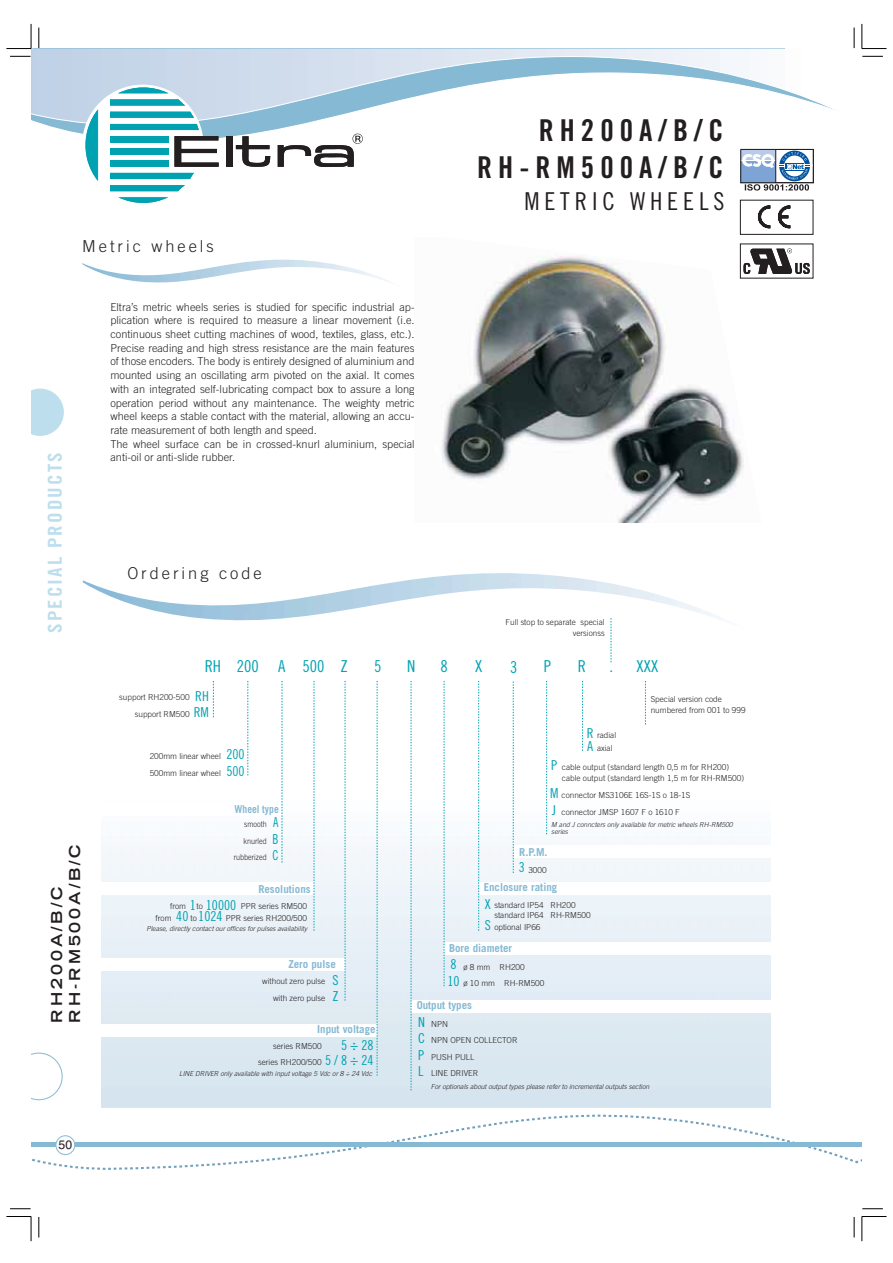
<style>
.page{position:relative;width:893px;height:1263px;background:#fff}
.page>*{position:absolute;margin:0;border:0;box-sizing:border-box;transform-origin:0 0}
.t1{font:30.15px/36.2px "Trade Gothic Bold Cond Twenty";letter-spacing:.2em;color:#231f20;text-align:right}
.t2{font:24.6px "Trade Gothic Cond Eighteen";letter-spacing:.2em;color:#231f20}
.t3{font:19.2px "Trade Gothic Bold Cond Twenty";letter-spacing:.1em;color:#bcdeed;scale:1.1 1}
.t4{font:300 16.5px "Trade Gothic";letter-spacing:.18em;color:#231f20}
.t5{font:16.5px "Trade Gothic Cond Eighteen";color:#00a2b2}
.t6{font:700 expanded 15px/18px "Trade Gothic LH";letter-spacing:.2em;color:#231f20}
.t7{font:13.65px/16.5px "Trade Gothic Cond Eighteen";color:#00a2b2}
.t8{font:13.65px/16.5px "Trade Gothic Cond Eighteen";color:#00a2b2;text-align:justify;scale:.88 1}
.t9{font:12.3px "Helvetica";color:#231f20}
.t10{font:300 10.95px/13.6px "Trade Gothic";color:#231f20}
.t11{font:700 10.95px "Trade Gothic";color:#85b9d4}
.t12{font:700 10.95px "Trade Gothic";color:#85b9d4;scale:.88 1}
.t13{font:300 8.25px/16.4px "Trade Gothic";color:#231f20}
.t14{font:300 8.25px/16.5px "Trade Gothic";color:#231f20;text-align:right;scale:.88 1}
.t15{font:italic 300 6.9px/6.9px "Trade Gothic";color:#231f20}
.s1{font-family:"Trade Gothic Cond Eighteen";font-weight:400;font-size:13.65px;color:#00a2b2}
</style>
<div class="page">
<svg style="left:31px;top:49px;width:803px;height:106px"></svg>
<div style="left:82px;top:85px;width:121px;height:121px;background:#fff;border-radius:50%"></div>
<svg style="left:119px;top:197px;width:49px;height:6px"></svg>
<svg style="left:110px;top:185px;width:75px;height:6px"></svg>
<div style="left:110px;top:161px;width:58px;height:6px;background:#00a2b2"></div>
<svg style="left:110px;top:173px;width:84px;height:6px"></svg>
<div style="left:110px;top:148px;width:58px;height:7px;background:#00a2b2"></div>
<div style="left:110px;top:136px;width:58px;height:6px;background:#00a2b2"></div>
<svg style="left:110px;top:124px;width:89px;height:6px"></svg>
<svg style="left:110px;top:112px;width:84px;height:6px"></svg>
<svg style="left:110px;top:99px;width:75px;height:7px"></svg>
<svg style="left:118px;top:86px;width:50px;height:7px"></svg>
<svg style="left:81px;top:110px;width:17px;height:71px"></svg>
<svg style="left:236px;top:136px;width:34px;height:31px"></svg>
<div style="left:226px;top:136px;width:6px;height:31px;background:#231f20"></div>
<svg style="left:174px;top:136px;width:45px;height:31px"></svg>
<svg style="left:278px;top:134px;width:85px;height:33px"></svg>
<svg style="left:31px;top:1114px;width:822px;height:56px"></svg>
<div style="left:32px;top:1142px;width:822px;height:5px;background:#85b9d4"></div>
<div style="left:55px;top:1135px;width:20px;height:20px;background:#fff;border:1px solid #85b9d4;border-radius:50%"></div>
<svg style="left:31px;top:1053px;width:31px;height:47px"></svg>
<svg style="left:740px;top:244px;width:73px;height:35px"></svg>
<svg style="left:739px;top:148px;width:75px;height:43px"></svg>
<div style="left:740px;top:200px;width:73px;height:35px;border:1px solid #231f20"></div>
<svg style="left:757px;top:205px;width:34px;height:24px"></svg>
<svg style="left:768px;top:249px;width:41px;height:25px"></svg>
<svg style="left:31px;top:389px;width:33px;height:47px;background:#c6e3ef"></svg>
<img style="left:101px;top:643px;width:669px;height:464px">
<img style="left:82px;top:259px;width:309px;height:24px">
<img style="left:83px;top:573px;width:640px;height:61px">
<img style="left:441px;top:243px;width:327px;height:279px">
<svg style="left:645px;top:681px;width:1px;height:43px"></svg>
<svg style="left:213px;top:681px;width:1px;height:36px"></svg>
<svg style="left:546px;top:681px;width:1px;height:153px"></svg>
<svg style="left:582px;top:681px;width:1px;height:70px"></svg>
<div style="left:94px;top:958px;width:251px;height:13px;background:#fff"></div>
<div style="left:444px;top:943px;width:334px;height:12px;background:#fff"></div>
<svg style="left:444px;top:681px;width:1px;height:305px"></svg>
<div style="left:411px;top:1000px;width:365px;height:13px;background:#fff"></div>
<svg style="left:411px;top:681px;width:1px;height:409px"></svg>
<div style="left:94px;top:882px;width:220px;height:13px;background:#fff"></div>
<div style="left:70px;top:1024px;width:307px;height:13px;background:#fff"></div>
<svg style="left:247px;top:681px;width:1px;height:94px"></svg>
<svg style="left:610px;top:618px;width:1px;height:44px"></svg>
<svg style="left:314px;top:681px;width:1px;height:250px"></svg>
<svg style="left:345px;top:681px;width:1px;height:320px"></svg>
<svg style="left:377px;top:681px;width:1px;height:395px"></svg>
<div style="left:513px;top:845px;width:261px;height:13px;background:#fff"></div>
<div style="left:96px;top:803px;width:186px;height:13px;background:#fff"></div>
<svg style="left:282px;top:681px;width:1px;height:182px"></svg>
<div style="left:479px;top:882px;width:294px;height:13px;background:#fff"></div>
<svg style="left:513px;top:682px;width:1px;height:191px"></svg>
<svg style="left:478px;top:681px;width:1px;height:250px"></svg>
<svg style="left:10px;top:56px;width:21px;height:1px"></svg>
<svg style="left:10px;top:1208px;width:21px;height:1px"></svg>
<svg style="left:39px;top:28px;width:1px;height:20px"></svg>
<svg style="left:39px;top:1217px;width:1px;height:20px"></svg>
<svg style="left:6px;top:24px;width:26px;height:25px"></svg>
<svg style="left:6px;top:1216px;width:26px;height:25px"></svg>
<svg style="left:853px;top:24px;width:33px;height:33px"></svg>
<svg style="left:853px;top:1142px;width:33px;height:99px"></svg>
<h3 class="t3" style="left:48px;top:633px;width:165px;rotate:-90deg">SPECIAL PRODUCTS</h3>
<h3 class="t4" style="left:82px;top:240px;width:133px">Metric wheels</h3>
<p class="t10" style="left:110px;top:301px;width:306px">Eltra’s metric wheels series is studied for specific industrial ap&shy;plication where is required to measure a linear movement (i.e. continuous sheet cutting machines of wood, textiles, glass, etc.).<br>Precise reading and high stress resistance are the main features of those encoders. The body is entirely designed of aluminium and mounted using an oscillating arm pivoted on the axial. It comes with an integrated self-lubricating compact box to assure a long operation period without any maintenance. The weighty metric wheel keeps a stable contact with the material, allowing an accu&shy;rate measurement of both length and speed.<br>The wheel surface can be in crossed-knurl aluminium, special anti-oil or anti-slide rubber.</p>
<h3 class="t4" style="left:127px;top:567px;width:136px">Ordering code</h3>
<h1 class="t1" style="left:477px;top:115px;width:248px">RH200A/B/C<br>RH-RM500A/B/C</h1>
<h2 class="t2" style="left:524px;top:192px;width:202px">METRIC WHEELS</h2>
<p class="t13" style="left:505px;top:617px;width:101px;line-height:10.9px;text-align:right">Full stop to separate special versionss</p>
<h3 class="t5" style="left:205px;top:661px;width:18px">RH</h3>
<h3 class="t5" style="left:278px;top:661px;width:48px">A 500</h3>
<h3 class="t5" style="left:374px;top:661px;width:9px">5</h3>
<h3 class="t5" style="left:407px;top:661px;width:10px">N</h3>
<h3 class="t5" style="left:475px;top:661px;width:9px">X</h3>
<h3 class="t5" style="left:237px;top:661px;width:23px">200</h3>
<h3 class="t5" style="left:340px;top:661px;width:9px">Z</h3>
<h3 class="t5" style="left:440px;top:661px;width:9px">8</h3>
<h3 class="t5" style="left:510px;top:661px;width:9px">3</h3>
<h3 class="t5" style="left:543px;top:661px;width:9px">P</h3>
<h3 class="t5" style="left:578px;top:661px;width:10px">R</h3>
<h3 class="t5" style="left:609px;top:661px;width:5px">.</h3>
<h3 class="t5" style="left:636px;top:661px;width:23px">XXX</h3>
<p class="t7" style="left:194px;top:689px;width:17px">RH<br>RM</p>
<p class="t13" style="left:119px;top:690px;width:72px;text-align:right">support RH200-500 support RM500</p>
<p class="t13" style="left:650px;top:695px;width:96px;line-height:10.9px">Special version code numbered from 001 to 999</p>
<h3 class="t6" style="left:49px;top:1023px;width:180px;rotate:-90deg">RH200A/B/C<br>RH-RM500A/B/C</h3>
<p class="t9" style="left:59px;top:1140px;width:15px">50</p>
<p class="t13" style="left:150px;top:748px;width:96px;line-height:17.4px">200mm linear wheel <span class="s1">200<br></span>500mm linear wheel <span class="s1">500</span></p>
<p class="t12" style="left:234px;top:805px;width:52px">Wheel type</p>
<p class="t8" style="left:272px;top:815px;width:8px">A B C</p>
<p class="t14" style="left:234px;top:817px;width:39px">smooth knurled rubberized</p>
<p class="t11" style="left:258px;top:885px;width:54px">Resolutions</p>
<p class="t13" style="left:170px;top:899px;width:138px">from <span class="s1">1 10000</span> PPR series RM500</p>
<p class="t13" style="left:196px;top:899px;width:8px">to</p>
<p class="t7" style="left:176px;top:909px;width:48px">40 1024</p>
<p class="t13" style="left:155px;top:911px;width:17px">from</p>
<p class="t13" style="left:191px;top:911px;width:8px">to</p>
<p class="t13" style="left:226px;top:911px;width:83px">PPR series RH200/500</p>
<p class="t15" style="left:147px;top:925px;width:162px">Please, directly contact our offices for pulses availability</p>
<p class="t11" style="left:288px;top:960px;width:49px">Zero pulse</p>
<p class="t13" style="left:262px;top:974px;width:64px;text-align:right">without zero pulse with zero pulse</p>
<p class="t7" style="left:332px;top:973px;width:8px">S<br>Z</p>
<p class="t11" style="left:317px;top:1025px;width:60px">Input voltage</p>
<p class="t13" style="left:258px;top:1054px;width:65px">series RH200/500</p>
<p class="t13" style="left:273px;top:1039px;width:50px">series RM500</p>
<p class="t7" style="left:341px;top:1038px;width:34px">5 ÷ 28</p>
<p class="t15" style="left:179px;top:1071px;width:194px">LINE DRIVER only available with input voltage 5 Vdc or 8 ÷ 24 Vdc</p>
<p class="t7" style="left:325px;top:1053px;width:50px">5 / 8 ÷ 24</p>
<p class="t13" style="left:587px;top:729px;width:31px;line-height:12.6px"><span class="s1">R</span> radial<br><span class="s1">A</span> axial</p>
<p class="t13" style="left:562px;top:763px;width:184px;line-height:10.9px;text-indent:-11px"><span class="s1">P</span> cable output (standard length 0,5 m for RH200) cable output (standard length 1,5 m for RH-RM500)</p>
<p class="t13" style="left:550px;top:787px;width:142px;line-height:17.4px"><span class="s1">M</span> connector MS3106E 16S-1S o 18-1S<br><span class="s1">J</span> connector JMSP 1607 F o 1610 F</p>
<p class="t15" style="left:551px;top:822px;width:183px">M and J conncters only available for metric wheels RH-RM500 series</p>
<p class="t11" style="left:519px;top:848px;width:30px">R.P.M.</p>
<p class="t13" style="left:519px;top:863px;width:29px"><span class="s1">3</span> 3000</p>
<p class="t11" style="left:483px;top:883px;width:75px">Enclosure rating</p>
<p class="t13" style="left:494px;top:901px;width:98px;line-height:9.8px;text-indent:-9px"><span class="s1">X</span> standard IP54 RH200 standard IP64 RH-RM500</p>
<p class="t13" style="left:485px;top:919px;width:57px"><span class="s1">S</span> optional IP66</p>
<p class="t11" style="left:449px;top:944px;width:65px">Bore diameter</p>
<p class="t7" style="left:447px;top:957px;width:14px">8<br>10</p>
<p class="t13" style="left:463px;top:960px;width:82px;line-height:15.9px">ø 8 mm RH200<br>ø 10 mm RH-RM500</p>
<p class="t11" style="left:416px;top:1002px;width:57px">Output types</p>
<p class="t7" style="left:418px;top:1015px;width:8px;text-align:justify">N C P L</p>
<p class="t13" style="left:431px;top:1017px;width:88px">NPN<br>NPN OPEN COLLECTOR<br>PUSH PULL<br>LINE DRIVER</p>
<p class="t15" style="left:431px;top:1084px;width:220px">For optionals about output types please refer to incremental outputs section</p>
</div>
